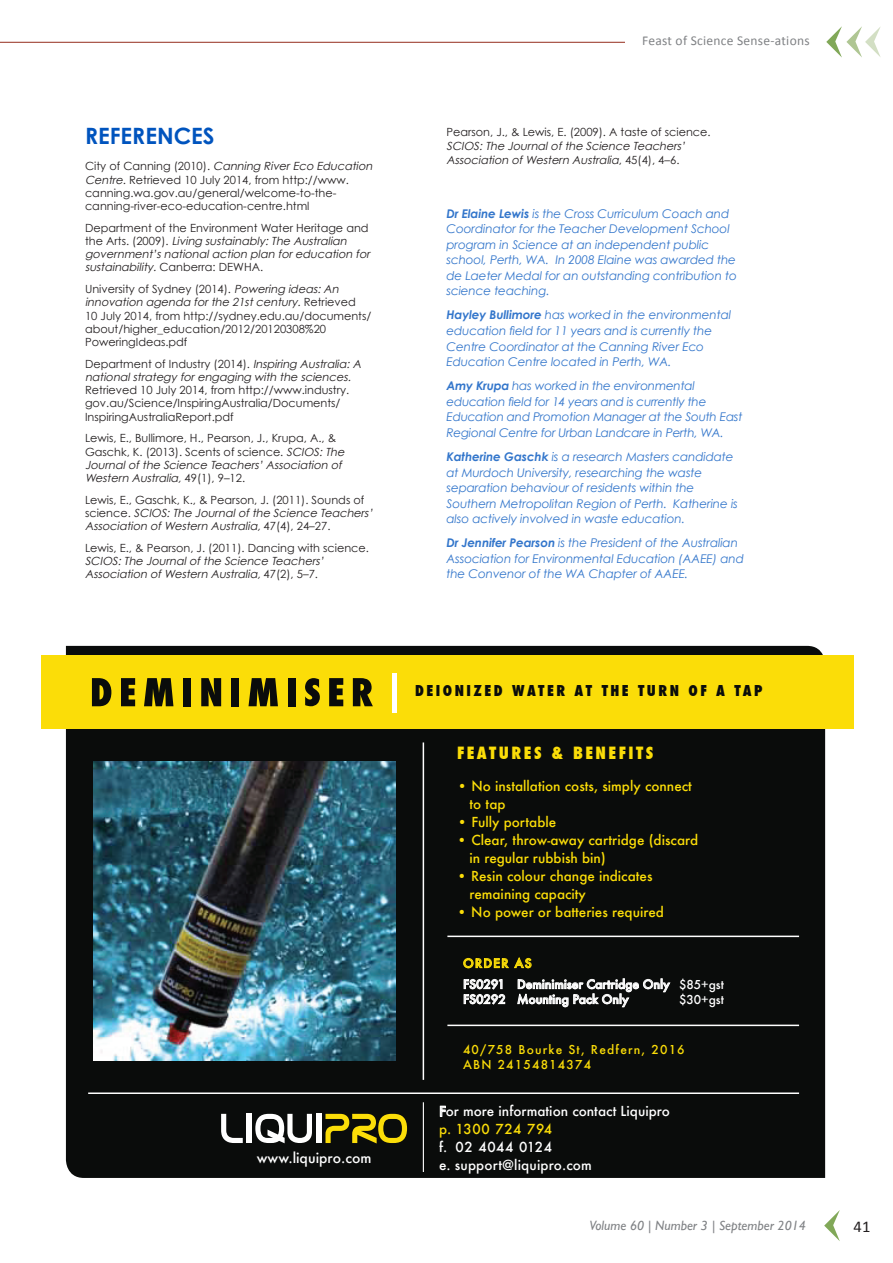
<style>
.page{position:relative;width:893px;height:1263px;background:#fff}
.page>*{position:absolute;margin:0;border:0;box-sizing:border-box;transform-origin:0 0}
.Lv_2_heading{font:700 22.5px "Century Gothic";color:#0054be}
.t1{font:800 condensed 16.5px "Futura";letter-spacing:.15em;color:#fbdd08}
.t2{font:16.5px "Calibri";color:#231f20}
.t3{font:800 condensed 14.7px "Futura";letter-spacing:.17em;color:#0a0c0b}
.t4{font:500 13.95px "Futura";color:#fff}
.t5{font:500 13.5px/18px "Futura";color:#fbdd08}
.t6{font:500 13.5px/18px "Futura";color:#fff}
.t7{font:italic 13.5px "Gill Sans";color:#808285}
.t8{font:13.5px "Calibri";letter-spacing:.02em;color:#808285}
.By_line{font:italic 12px/15.6px "Century Gothic";letter-spacing:-.01em;color:#3376cb}
.t9{font:500 12px/21px "Futura";color:#fff}
.t10{font:500 12px/14.4px "Futura";letter-spacing:.1em;color:#fbdd08}
.References{font:11.25px/13.2px "Century Gothic";color:#231f20}
.References-2{font:italic 11.25px/13.2px "Century Gothic";color:#231f20}
.s1{font-style:italic}
.s2{font-style:normal}
.s3{font-weight:700}
.s4{color:#fbdd08}
</style>
<div class="page">
<hr style="left:0;top:42px;width:893px;height:1px;background:#942d1d">
<svg style="left:824px;top:1210px;width:16px;height:31px"></svg>
<div style="left:66px;top:646px;width:759px;height:532px;background:#0a0c0b"></div>
<div style="left:41px;top:655px;width:812px;height:74px;background:#fbdd08"></div>
<svg style="left:92px;top:678px;width:19px;height:28px"></svg>
<svg style="left:121px;top:678px;width:14px;height:28px"></svg>
<svg style="left:144px;top:678px;width:29px;height:28px"></svg>
<div style="left:183px;top:678px;width:8px;height:28px;background:#0a0c0b"></div>
<svg style="left:201px;top:678px;width:20px;height:28px"></svg>
<div style="left:231px;top:678px;width:8px;height:28px;background:#0a0c0b"></div>
<svg style="left:248px;top:678px;width:30px;height:28px"></svg>
<div style="left:288px;top:678px;width:7px;height:28px;background:#0a0c0b"></div>
<svg style="left:305px;top:678px;width:15px;height:28px"></svg>
<svg style="left:329px;top:678px;width:14px;height:28px"></svg>
<svg style="left:353px;top:678px;width:20px;height:28px"></svg>
<hr style="left:392px;top:674px;width:4px;height:39px;background:#fff">
<img style="left:94px;top:761px;width:301px;height:299px">
<hr style="left:423px;top:1102px;width:1px;height:70px;background:#fff">
<svg style="left:440px;top:1106px;width:5px;height:10px"></svg>
<svg style="left:221px;top:1114px;width:22px;height:29px"></svg>
<div style="left:246px;top:1114px;width:6px;height:29px;background:#fff"></div>
<svg style="left:255px;top:1114px;width:57px;height:29px"></svg>
<div style="left:316px;top:1114px;width:5px;height:29px;background:#fff"></div>
<svg style="left:325px;top:1114px;width:82px;height:29px;background:#7a6d09"></svg>
<svg style="left:464px;top:958px;width:44px;height:10px"></svg>
<svg style="left:514px;top:958px;width:17px;height:10px"></svg>
<svg style="left:464px;top:979px;width:41px;height:25px"></svg>
<svg style="left:518px;top:978px;width:152px;height:29px;background:#515252"></svg>
<hr style="left:423px;top:742px;width:1px;height:338px;background:#fff">
<hr style="left:447px;top:935px;width:352px;height:2px;background:#fff">
<hr style="left:447px;top:1024px;width:352px;height:2px;background:#fff">
<hr style="left:88px;top:1092px;width:711px;height:2px;background:#fff">
<div style="left:625px;top:22px;width:268px;height:36px;background:#fff"></div>
<svg style="left:826px;top:26px;width:55px;height:32px"></svg>
<p class="Lv_2_heading" style="left:85px;top:122px;width:131px">REFERENCES</p>
<p class="References" style="left:85px;top:160px;width:291px">C i ty o f C a n n i n g ( 2 0 1 0 ) . <span class="s1">Canning River Eco Education Centre.</span> Retrieved 10 July 2014, from http://www. canning.wa.gov.au/general/welcome-to-the&shy;canning-river-eco-education-centre.html</p>
<p class="References-2" style="left:85px;top:221px;width:289px"><span class="s2">Department of the Environment Water Heritage and t h e A rt s . ( 2 0 0 9 ) .</span> Living sustainably: The Australian government’s national action plan for education for sustainability. <span class="s2">C a n b e rra : D E W H A .</span></p>
<p class="References" style="left:85px;top:282px;width:288px">University of Sydney (2014). <span class="s1">Powering ideas: An innovation agenda for the 21st century.</span> R e t ri e v e d<br>10 July 2014, from http://sydney.edu.au/documents/ about/higher_education/2012/20120308%20<br>PoweringIdeas.pdf</p>
<p class="References" style="left:85px;top:357px;width:280px">Department of Industry (2014). <span class="s1">Inspiring Australia: A national strategy for engaging with the sciences.<br></span>Retrieved 10 July 2014, from http://www.industry. gov.au/Science/InspiringAustralia/Documents/ InspiringAustraliaReport.pdf</p>
<p class="References" style="left:85px;top:431px;width:263px">Lewis, E., Bullimore, H., Pearson, J., Krupa, A., &amp; Gaschk, K. (2013). Scents of science. <span class="s1">SCIOS: The Journal of the Science Teachers’ Association of Western Australia,</span> 4 9 ( 1 ) , 9 – 1 2 .</p>
<p class="References-2" style="left:85px;top:493px;width:291px"><span class="s2">Lewis, E., Gaschk, K., &amp; Pearson, J. (2011). Sounds of<br>s c i e n c e .</span> SCIOS: The Journal of the Science Teachers’<br>Association of Western Australia, <span class="s2">4 7 ( 4 ) , 2 4–2 7 .</span></p>
<p class="References-2" style="left:85px;top:541px;width:285px"><span class="s2">Lewis, E., &amp; Pearson, J. (2011). Dancing with science.<br></span>SCIOS: The Journal of the Science Teachers’<br>Association of Western Australia, <span class="s2">4 7 ( 2 ) , 5 – 7 .</span></p>
<p class="t4" style="left:257px;top:1149px;width:116px">www.liquipro.com</p>
<p class="t8" style="left:642px;top:32px;width:169px">Feast of Science Sense-ations</p>
<p class="References-2" style="left:446px;top:125px;width:266px;line-height:14px"><span class="s2">Pearson, J., &amp; Lewis, E. (2009). A taste of science.<br></span>SCIOS: The Journal of the Science Teachers’<br>Association of Western Australia<span class="s2">, 4 5 ( 4 ) , 4– 6 .</span></p>
<p class="By_line" style="left:446px;top:205px;width:292px"><span class="s3">Dr Elaine Lewis</span> is the Cross Curriculum Coach and Coordinator for the Teacher Development School program in Science at an independent public school, Perth, WA. In 2008 Elaine was awarded the de Laeter Medal for an outstanding contribution to science teaching.</p>
<p class="By_line" style="left:446px;top:307px;width:286px"><span class="s3">Hayley Bullimore</span> has worked in the environmental education field for 11 years and is currently the Centre Coordinator at the Canning River Eco Education Centre located in Perth, WA.</p>
<p class="By_line" style="left:446px;top:378px;width:297px"><span class="s3">Amy Krupa</span> has worked in the environmental education field for 14 years and is currently the Education and Promotion Manager at the South East Regional Centre for Urban Landcare in Perth, WA.</p>
<p class="By_line" style="left:446px;top:449px;width:293px"><span class="s3">Katherine Gaschk</span> is a research Masters candidate at Murdoch University, researching the waste separation behaviour of residents within the Southern Metropolitan Region of Perth. Katherine is also actively involved in waste education.</p>
<p class="By_line" style="left:446px;top:535px;width:299px"><span class="s3">Dr Jennifer Pearson</span> is the President of the Australian<br>Association for Environmental Education (AAEE) and the Convenor of the WA Chapter of AAEE.</p>
<p class="t3" style="left:415px;top:680px;width:349px">DEIONIZED WATER AT THE TURN OF A TAP</p>
<p class="t1" style="left:457px;top:741px;width:198px">FEATURES &amp; BENEFITS</p>
<p class="t5" style="left:469px;top:776px;width:224px;text-indent:-12px">• No installation costs, simply connect to tap</p>
<p class="t5" style="left:457px;top:812px;width:101px">• Fully portable</p>
<p class="t5" style="left:469px;top:830px;width:230px;text-indent:-12px">• Clear, throw-away cartridge (discard in regular rubbish bin)</p>
<p class="t5" style="left:469px;top:866px;width:185px;text-indent:-12px">• Resin colour change indicates remaining capacity</p>
<p class="t5" style="left:457px;top:902px;width:209px">• No power or batteries required</p>
<p class="t9" style="left:463px;top:952px;width:262px"><span class="s4">ORDER AS<br></span>FS0291 Deminimiser Cartridge Only $85+gst</p>
<p class="t9" style="left:463px;top:988px;width:167px">FS0292 Mounting Pack Only</p>
<p class="t9" style="left:679px;top:988px;width:46px">$30+gst</p>
<p class="t10" style="left:463px;top:1043px;width:223px">40/758 Bourke St, Redfern, 2016<br>ABN 24154814374</p>
<p class="t6" style="left:439px;top:1102px;width:232px">For more information contact Liquipro <span class="s4">p. 1300 724 794<br></span>f. 02 4044 0124<br>e. support@liquipro.com</p>
<p class="t7" style="left:590px;top:1218px;width:218px">Volume 60 | Number 3 | September 2014</p>
<h2 class="t2" style="left:853px;top:1216px;width:19px">41</h2>
</div>
